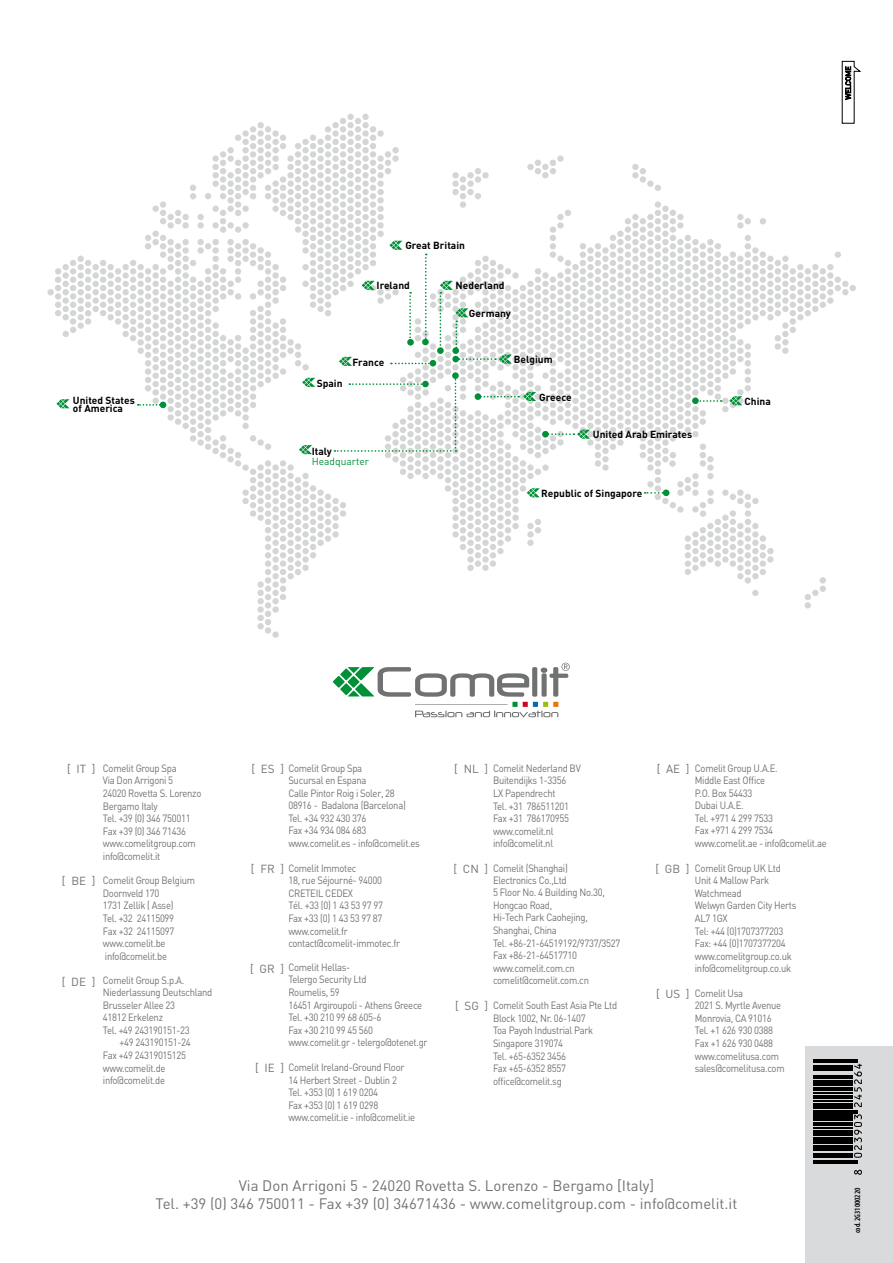
<style>
.page{position:relative;width:893px;height:1263px;background:#fff}
.page>*{position:absolute;margin:0;border:0;box-sizing:border-box;transform-origin:0 0}
.t1{font:15px/18px "DIN";color:#707172;text-align:center}
.t2{font:11.55px "DIN";color:#707172}
.t3{font:10.5px/12.6px "DIN";letter-spacing:-.03em;color:#707172;scale:.9 1}
.t4{font:700 10.2px/8.6px "DIN";color:#000}
.t5{font:10.2px "DIN";color:#009037}
.t6{font:600 condensed 8.1px "Myriad Pro";color:#000}
.s1{font-size:11.55px}
</style>
<div class="page">
<svg style="left:842px;top:61px;width:19px;height:53px"></svg>
<svg style="left:47px;top:114px;width:809px;height:524px"></svg>
<div style="left:452px;top:372px;width:7px;height:7px;background:#009037;border-radius:50%"></div>
<div style="left:475px;top:393px;width:6px;height:7px;background:#009037;border-radius:50%"></div>
<div style="left:542px;top:431px;width:7px;height:6px;background:#009037;border-radius:50%"></div>
<div style="left:692px;top:397px;width:7px;height:7px;background:#009037;border-radius:50%"></div>
<svg style="left:138px;top:402px;width:28px;height:6px"></svg>
<svg style="left:645px;top:490px;width:24px;height:6px"></svg>
<svg style="left:698px;top:400px;width:24px;height:2px"></svg>
<svg style="left:334px;top:376px;width:122px;height:76px"></svg>
<svg style="left:339px;top:357px;width:13px;height:9px"></svg>
<svg style="left:302px;top:378px;width:13px;height:9px"></svg>
<svg style="left:479px;top:392px;width:57px;height:9px"></svg>
<svg style="left:546px;top:430px;width:44px;height:9px"></svg>
<svg style="left:527px;top:488px;width:13px;height:9px"></svg>
<svg style="left:729px;top:396px;width:13px;height:9px"></svg>
<svg style="left:56px;top:399px;width:13px;height:9px"></svg>
<svg style="left:389px;top:241px;width:123px;height:125px"></svg>
<svg style="left:362px;top:281px;width:13px;height:9px"></svg>
<svg style="left:299px;top:445px;width:13px;height:9px"></svg>
<svg style="left:333px;top:663px;width:237px;height:54px"></svg>
<div style="left:806px;top:1046px;width:87px;height:217px;background:#d9dadb"></div>
<svg style="left:854px;top:1170px;width:8px;height:5px"></svg>
<hr style="left:813px;top:1163px;width:45px;height:1px;background:#000">
<hr style="left:813px;top:1160px;width:45px;height:2px;background:#000">
<hr style="left:813px;top:1155px;width:39px;height:2px;background:#000">
<hr style="left:813px;top:1153px;width:39px;height:1px;background:#000">
<hr style="left:813px;top:1148px;width:39px;height:3px;background:#000">
<hr style="left:813px;top:1145px;width:39px;height:2px;background:#000">
<hr style="left:813px;top:1140px;width:39px;height:4px;background:#000">
<hr style="left:813px;top:1137px;width:39px;height:2px;background:#000">
<hr style="left:813px;top:1134px;width:39px;height:1px;background:#000">
<hr style="left:813px;top:1130px;width:39px;height:3px;background:#000">
<hr style="left:813px;top:1128px;width:39px;height:1px;background:#000">
<hr style="left:813px;top:1122px;width:39px;height:3px;background:#000">
<hr style="left:813px;top:1117px;width:39px;height:4px;background:#000">
<hr style="left:813px;top:1114px;width:39px;height:1px;background:#000">
<svg style="left:854px;top:1114px;width:8px;height:44px"></svg>
<hr style="left:813px;top:1112px;width:45px;height:1px;background:#000">
<hr style="left:813px;top:1110px;width:45px;height:1px;background:#000">
<hr style="left:813px;top:1107px;width:39px;height:2px;background:#000">
<hr style="left:813px;top:1103px;width:39px;height:3px;background:#000">
<hr style="left:813px;top:1100px;width:39px;height:1px;background:#000">
<hr style="left:813px;top:1096px;width:39px;height:3px;background:#000">
<hr style="left:813px;top:1092px;width:39px;height:2px;background:#000">
<hr style="left:813px;top:1087px;width:39px;height:3px;background:#000">
<hr style="left:813px;top:1084px;width:39px;height:2px;background:#000">
<hr style="left:813px;top:1080px;width:39px;height:3px;background:#000">
<hr style="left:813px;top:1077px;width:39px;height:1px;background:#000">
<hr style="left:813px;top:1075px;width:39px;height:1px;background:#000">
<hr style="left:813px;top:1069px;width:39px;height:1px;background:#000">
<hr style="left:813px;top:1065px;width:39px;height:3px;background:#000">
<svg style="left:854px;top:1064px;width:8px;height:43px"></svg>
<hr style="left:813px;top:1062px;width:45px;height:1px;background:#000">
<hr style="left:813px;top:1059px;width:45px;height:2px;background:#000">
<p class="t4" style="left:73px;top:395px;width:63px">United States of America</p>
<p class="t4" style="left:405px;top:241px;width:61px">Great Britain</p>
<p class="t4" style="left:377px;top:281px;width:35px">Ireland</p>
<p class="t4" style="left:455px;top:281px;width:51px">Nederland</p>
<p class="t4" style="left:317px;top:379px;width:27px">Spain</p>
<p class="t4" style="left:353px;top:357px;width:33px">France</p>
<p class="t4" style="left:312px;top:446px;width:22px">Italy</p>
<p class="t5" style="left:312px;top:455px;width:59px">Headquarter</p>
<p class="t4" style="left:469px;top:308px;width:44px">Germany</p>
<p class="t4" style="left:514px;top:355px;width:40px">Belgium</p>
<p class="t4" style="left:539px;top:392px;width:34px">Greece</p>
<p class="t4" style="left:593px;top:430px;width:101px">United Arab Emirates</p>
<p class="t4" style="left:541px;top:489px;width:103px">Republic of Singapore</p>
<p class="t4" style="left:745px;top:397px;width:28px">China</p>
<p class="t2" style="left:67px;top:761px;width:30px">[ IT ]</p>
<p class="t3" style="left:493px;top:761px;width:99px;text-indent:-39px"><span class="s1">[ NL ]</span> Comelit Nederland BV<br>Buitendijks 1-3356<br>LX Papendrecht<br>Tel. +31 786511201<br>Fax +31 786170955 www.comelit.nl info@comelit.nl</p>
<p class="t3" style="left:493px;top:873px;width:143px">Electronics Co.,Ltd<br>5 Floor No. 4 Building No.30,<br>Hongcao Road,<br>Hi-Tech Park Caohejing,<br>Shanghai, China<br>Tel. +86-21-64519192/9737/3527<br>Fax +86-21-64517710 www.comelit.com.cn comelit@comelit.com.cn</p>
<p class="t3" style="left:493px;top:1011px;width:113px">Block 1002, Nr. 06-1407<br>Toa Payoh Industrial Park<br>Singapore 319074<br>Tel. +65-6352 3456<br>Fax +65-6352 8557 office@comelit.sg</p>
<p class="t3" style="left:251px;top:761px;width:124px"><span class="s1">[ ES ]</span> Comelit Group Spa</p>
<p class="t3" style="left:103px;top:761px;width:111px">Comelit Group Spa<br>Via Don Arrigoni 5<br>24020 Rovetta S. Lorenzo<br>Bergamo Italy<br>Tel. +39 (0) 346 750011<br>Fax +39 (0) 346 71436 www.comelitgroup.com info@comelit.it</p>
<p class="t3" style="left:103px;top:874px;width:104px">Comelit Group Belgium<br>Doornveld 170<br>1731 Zellik ( Asse)<br>Tel. +32 24115099<br>Fax +32 24115097 www.comelit.be info@comelit.be</p>
<p class="t3" style="left:103px;top:974px;width:92px">Comelit Group S.p.A.</p>
<p class="t3" style="left:103px;top:986px;width:123px">Niederlassung Deutschland</p>
<p class="t3" style="left:103px;top:998px;width:82px">Brusseler Allee 23</p>
<p class="t3" style="left:103px;top:1011px;width:68px">41812 Erkelenz</p>
<p class="t3" style="left:103px;top:1023px;width:98px">Tel. +49 243190151-23</p>
<p class="t3" style="left:119px;top:1036px;width:81px">+49 243190151-24</p>
<p class="t3" style="left:103px;top:1049px;width:94px">Fax +49 24319015125</p>
<p class="t3" style="left:103px;top:1061px;width:71px">www.comelit.de</p>
<p class="t3" style="left:103px;top:1074px;width:71px">info@comelit.de</p>
<p class="t3" style="left:288px;top:774px;width:148px">Sucursal en Espana<br>Calle Pintor Roig i Soler, 28<br>08916 - Badalona (Barcelona)<br>Tel. +34 932 430 376<br>Fax +34 934 084 683 www.comelit.es - info@comelit.es</p>
<p class="t3" style="left:288px;top:874px;width:126px">18, rue Séjourné- 94000<br>CRETEIL CEDEX<br>Tél. +33 (0) 1 43 53 97 97<br>Fax +33 (0) 1 43 53 97 87 www.comelit.fr contact@comelit-immotec.fr</p>
<p class="t3" style="left:288px;top:961px;width:156px">Comelit Hellas-<br>Telergo Security Ltd<br>Roumelis, 59<br>16451 Argiroupoli - Athens Greece<br>Tel. +30 210 99 68 605-6<br>Fax +30 210 99 45 560 www.comelit.gr - telergo@otenet.gr</p>
<p class="t3" style="left:288px;top:1073px;width:143px">14 Herbert Street - Dublin 2<br>Tel. +353 (0) 1 619 0204<br>Fax +353 (0) 1 619 0298 www.comelit.ie - info@comelit.ie</p>
<p class="t3" style="left:454px;top:861px;width:128px"><span class="s1">[ CN ]</span> Comelit (Shanghai)</p>
<p class="t3" style="left:251px;top:861px;width:119px"><span class="s1">[ FR ]</span> Comelit Immotec</p>
<p class="t2" style="left:62px;top:873px;width:35px">[ BE ]</p>
<p class="t2" style="left:250px;top:961px;width:35px">[ GR ]</p>
<p class="t2" style="left:62px;top:974px;width:35px">[ DE ]</p>
<p class="t3" style="left:455px;top:999px;width:182px"><span class="s1">[ SG ]</span> Comelit South East Asia Pte Ltd</p>
<p class="t3" style="left:255px;top:1061px;width:167px"><span class="s1">[ IE ]</span> Comelit Ireland-Ground Floor</p>
<p class="t2" style="left:657px;top:762px;width:34px">[ AE ]</p>
<p class="t3" style="left:695px;top:762px;width:148px">Comelit Group U.A.E.<br>Middle East Office<br>P.O. Box 54433<br>Dubai U.A.E.<br>Tel. +971 4 299 7533<br>Fax +971 4 299 7534 www.comelit.ae - info@comelit.ae</p>
<p class="t3" style="left:695px;top:861px;width:114px">Comelit Group UK Ltd<br>Unit 4 Mallow Park<br>Watchmead<br>Welwyn Garden City Herts<br>AL7 1GX<br>Tel: +44 (0)1707377203<br>Fax: +44 (0)1707377204 www.comelitgroup.co.uk info@comelitgroup.co.uk</p>
<p class="t3" style="left:695px;top:986px;width:101px">Comelit Usa<br>2021 S. Myrtle Avenue<br>Monrovia, CA 91016<br>Tel. +1 626 930 0388<br>Fax +1 626 930 0488 www.comelitusa.com sales@comelitusa.com</p>
<p class="t2" style="left:655px;top:861px;width:36px">[ GB ]</p>
<p class="t2" style="left:656px;top:986px;width:35px">[ US ]</p>
<h1 class="t1" style="left:156px;top:1176px;width:583px">Via Don Arrigoni 5 - 24020 Rovetta S. Lorenzo - Bergamo [Italy]<br>Tel. +39 (0) 346 750011 - Fax +39 (0) 34671436 - www.comelitgroup.com - info@comelit.it</h1>
<p class="t6" style="left:853px;top:1233px;width:47px;rotate:-90deg">cod. 2G31000220</p>
</div>
